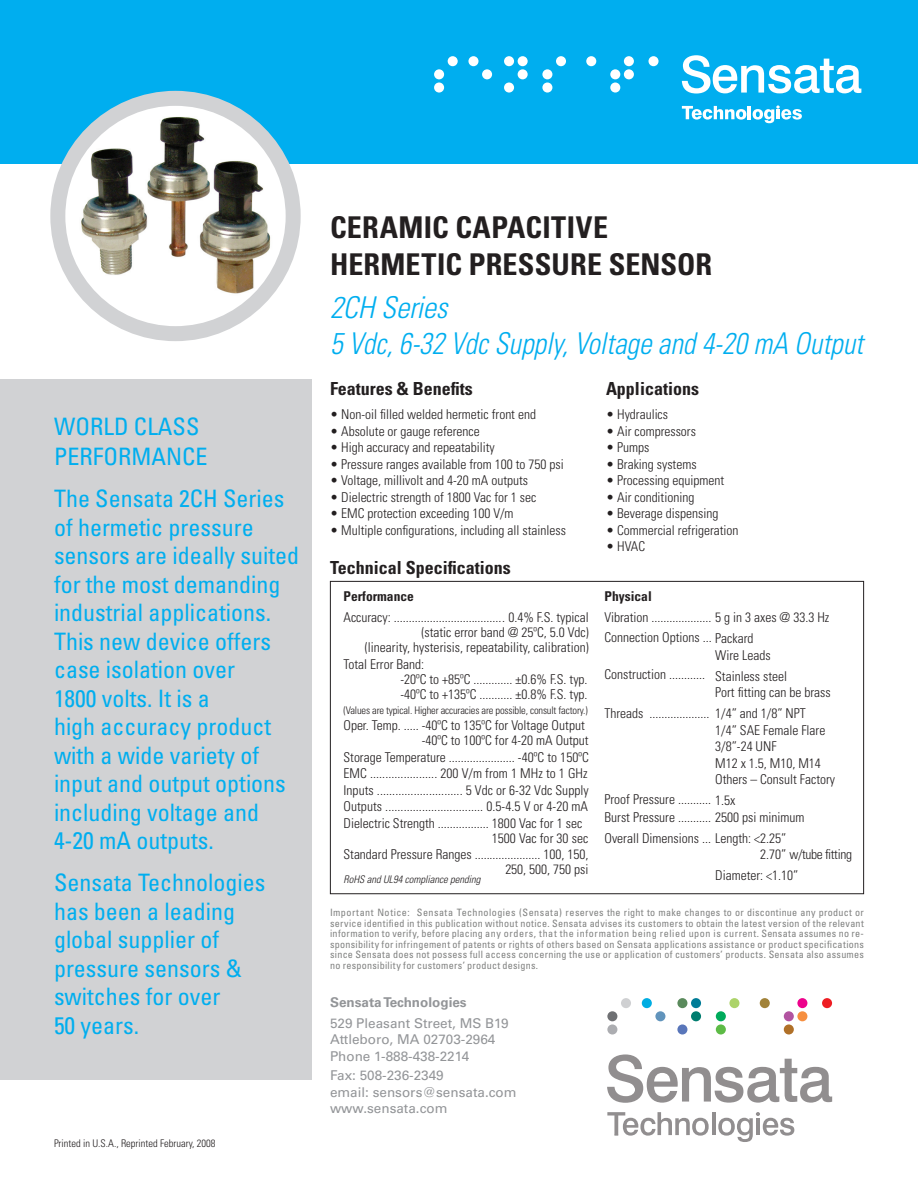
<style>
.page{position:relative;width:918px;height:1188px;background:#fff}
.page>*{position:absolute;margin:0;border:0;box-sizing:border-box;transform-origin:0 0}
.t1{font:italic 300 condensed 30px/36.8px "Univers LT";color:#00aeef}
.t2{font:700 condensed 30px/36.8px "Univers LT";letter-spacing:.005em;color:#231f20}
.t3{font:condensed 24px/28.5px "Univers LT";color:#00aeef}
.t4{font:700 condensed 18px "Univers LT";color:#231f20}
.t5{font:300 condensed 13.5px/16.5px "Univers LT";color:#231f20}
.t6{font:13.5px/16.5px "Univers LT";color:#939598}
.t7{font:700 condensed 13.5px "Univers LT";color:#231f20}
.t8{font:700 13.5px "Univers LT";color:#939598}
.t9{font:300 condensed 10.5px "Univers LT";letter-spacing:-.015em;color:#231f20}
.t10{font:italic 300 condensed 10.5px "Univers LT";color:#231f20}
.t11{font:condensed 10.2px/10.5px "Univers LT";letter-spacing:.025em;color:#808180;text-align:justify}
</style>
<div class="page">
<div style="left:330px;top:581px;width:534px;height:313px;border:1px solid #231f20"></div>
<div style="left:0;top:0;width:918px;height:164px;background:#00aeef"></div>
<div style="left:0;top:380px;width:312px;height:700px;background:#d1d2d4"></div>
<img style="left:58px;top:98px;width:235px;height:236px;border-radius:50%">
<div style="left:50px;top:91px;width:251px;height:250px;border:15px solid #d1d2d4;border-radius:50%"></div>
<svg style="left:682px;top:55px;width:179px;height:39px"></svg>
<svg style="left:682px;top:105px;width:120px;height:18px"></svg>
<div style="left:434px;top:83px;width:10px;height:10px;background:#fff;border-radius:50%"></div>
<div style="left:468px;top:56px;width:11px;height:10px;background:#fff;border-radius:50%"></div>
<div style="left:482px;top:69px;width:10px;height:10px;background:#fff;border-radius:50%"></div>
<div style="left:504px;top:56px;width:10px;height:10px;background:#fff;border-radius:50%"></div>
<div style="left:518px;top:56px;width:10px;height:10px;background:#fff;border-radius:50%"></div>
<div style="left:518px;top:69px;width:10px;height:10px;background:#fff;border-radius:50%"></div>
<div style="left:504px;top:83px;width:10px;height:10px;background:#fff;border-radius:50%"></div>
<div style="left:556px;top:56px;width:10px;height:10px;background:#fff;border-radius:50%"></div>
<div style="left:542px;top:69px;width:10px;height:10px;background:#fff;border-radius:50%"></div>
<div style="left:542px;top:83px;width:10px;height:10px;background:#fff;border-radius:50%"></div>
<div style="left:624px;top:56px;width:10px;height:10px;background:#fff;border-radius:50%"></div>
<div style="left:610px;top:69px;width:10px;height:10px;background:#fff;border-radius:50%"></div>
<div style="left:624px;top:69px;width:10px;height:10px;background:#fff;border-radius:50%"></div>
<div style="left:610px;top:83px;width:10px;height:10px;background:#fff;border-radius:50%"></div>
<div style="left:649px;top:56px;width:10px;height:10px;background:#fff;border-radius:50%"></div>
<div style="left:448px;top:56px;width:10px;height:10px;background:#fff;border-radius:50%"></div>
<div style="left:434px;top:69px;width:10px;height:10px;background:#fff;border-radius:50%"></div>
<div style="left:586px;top:56px;width:10px;height:10px;background:#fff;border-radius:50%"></div>
<div style="left:607px;top:1024px;width:10px;height:11px;background:#acadb1;border-radius:50%"></div>
<div style="left:642px;top:998px;width:10px;height:10px;background:#00ade2;border-radius:50%"></div>
<div style="left:655px;top:1011px;width:10px;height:10px;background:#6194bc;border-radius:50%"></div>
<div style="left:677px;top:998px;width:10px;height:10px;background:#5a8a5c;border-radius:50%"></div>
<div style="left:691px;top:998px;width:10px;height:10px;background:#007c97;border-radius:50%"></div>
<div style="left:691px;top:1011px;width:10px;height:10px;background:#007d6f;border-radius:50%"></div>
<div style="left:677px;top:1024px;width:10px;height:11px;background:#5976ba;border-radius:50%"></div>
<div style="left:729px;top:998px;width:10px;height:10px;background:#acd369;border-radius:50%"></div>
<div style="left:716px;top:1011px;width:10px;height:10px;background:#00ab5b;border-radius:50%"></div>
<div style="left:716px;top:1024px;width:10px;height:11px;background:#5dbb46;border-radius:50%"></div>
<div style="left:797px;top:998px;width:10px;height:10px;background:#ed028c;border-radius:50%"></div>
<div style="left:784px;top:1011px;width:10px;height:10px;background:#b254a1;border-radius:50%"></div>
<div style="left:797px;top:1011px;width:10px;height:10px;background:#f68f40;border-radius:50%"></div>
<div style="left:784px;top:1024px;width:10px;height:11px;background:#b07028;border-radius:50%"></div>
<div style="left:822px;top:998px;width:10px;height:10px;background:#ee1d23;border-radius:50%"></div>
<div style="left:621px;top:998px;width:10px;height:10px;background:#cfd0d2;border-radius:50%"></div>
<div style="left:607px;top:1011px;width:10px;height:10px;background:#6f7073;border-radius:50%"></div>
<div style="left:760px;top:998px;width:10px;height:10px;background:#a18239;border-radius:50%"></div>
<svg style="left:607px;top:1054px;width:225px;height:49px"></svg>
<svg style="left:607px;top:1112px;width:102px;height:24px"></svg>
<hr style="left:712px;top:1112px;width:3px;height:23px;background:#918e8f">
<svg style="left:718px;top:1112px;width:76px;height:30px"></svg>
<h2 class="t3" style="left:54px;top:411px;width:155px;line-height:30px">WORLD CLASS<br>PERFORMANCE</h2>
<p class="t3" style="left:54px;top:484px;width:247px">The Sensata 2CH Series of hermetic pressure sensors are ideally suited for the most demanding industrial applications.<br>This new device offers case isolation over<br>1800 volts. It is a<br>high accuracy product with a wide variety of input and output options including voltage and<br>4-20 mA outputs.</p>
<h2 class="t3" style="left:54px;top:868px;width:213px">Sensata Technologies has been a leading global supplier of pressure sensors &amp; switches for over<br>50 years.</h2>
<p class="t9" style="left:54px;top:1137px;width:163px">Printed in U.S.A., Reprinted February, 2008</p>
<h1 class="t2" style="left:330px;top:209px;width:384px">CERAMIC CAPACITIVE<br>HERMETIC PRESSURE SENSOR</h1>
<h1 class="t1" style="left:330px;top:289px;width:535px">2CH Series<br>5 Vdc, 6-32 Vdc Supply, Voltage and 4-20 mA Output</h1>
<h3 class="t4" style="left:330px;top:378px;width:144px">Features &amp; Benefits</h3>
<p class="t5" style="left:330px;top:406px;width:208px">• Non-oil filled welded hermetic front end</p>
<p class="t5" style="left:330px;top:423px;width:151px">• Absolute or gauge reference</p>
<p class="t5" style="left:330px;top:439px;width:166px">• High accuracy and repeatability</p>
<p class="t5" style="left:330px;top:456px;width:235px">• Pressure ranges available from 100 to 750 psi</p>
<p class="t5" style="left:330px;top:472px;width:200px">• Voltage, millivolt and 4-20 mA outputs</p>
<p class="t5" style="left:330px;top:489px;width:208px">• Dielectric strength of 1800 Vac for 1 sec</p>
<p class="t5" style="left:330px;top:505px;width:185px">• EMC protection exceeding 100 V/m</p>
<p class="t5" style="left:330px;top:522px;width:238px">• Multiple configurations, including all stainless</p>
<h3 class="t4" style="left:330px;top:556px;width:182px">Technical Specifications</h3>
<p class="t7" style="left:344px;top:588px;width:72px">Performance</p>
<p class="t5" style="left:344px;top:610px;width:247px;line-height:15px;text-align:right">Accuracy: ..................................... 0.4% F.S. typical (static error band @ 25ºC, 5.0 Vdc)<br>(linearity, hysterisis, repeatability, calibration)</p>
<p class="t5" style="left:400px;top:657px;width:189px;line-height:15px;text-indent:-57px">Total Error Band:<br>-20ºC to +85ºC ............. ±0.6% F.S. typ. -40ºC to +135ºC ........... ±0.8% F.S. typ.</p>
<p class="t9" style="left:344px;top:704px;width:246px">(Values are typical. Higher accuracies are possible, consult factory.)</p>
<p class="t5" style="left:344px;top:718px;width:247px;line-height:15px;text-align:right">Oper. Temp. ..... -40ºC to 135ºC for Voltage Output -40ºC to 100ºC for 4-20 mA Output</p>
<p class="t5" style="left:344px;top:749px;width:247px;text-align:justify">Storage Temperature ...................... -40ºC to 150ºC EMC ...................... 200 V/m from 1 MHz to 1 GHz Inputs ............................ 5 Vdc or 6-32 Vdc Supply Outputs ................................ 0.5-4.5 V or 4-20 mA Dielectric Strength ................. 1800 Vac for 1 sec</p>
<p class="t5" style="left:344px;top:830px;width:247px;text-align:right">1500 Vac for 30 sec<br>Standard Pressure Ranges ...................... 100, 150,</p>
<p class="t5" style="left:505px;top:861px;width:85px">250, 500, 750 psi</p>
<p class="t10" style="left:344px;top:873px;width:139px">RoHS and UL94 compliance pending</p>
<h3 class="t4" style="left:606px;top:378px;width:95px">Applications</h3>
<p class="t5" style="left:606px;top:406px;width:64px">• Hydraulics</p>
<p class="t5" style="left:606px;top:423px;width:91px">• Air compressors</p>
<p class="t5" style="left:606px;top:439px;width:45px">• Pumps</p>
<p class="t5" style="left:606px;top:456px;width:92px">• Braking systems</p>
<p class="t5" style="left:606px;top:472px;width:120px">• Processing equipment</p>
<p class="t5" style="left:606px;top:489px;width:90px">• Air conditioning</p>
<p class="t5" style="left:606px;top:505px;width:114px">• Beverage dispensing</p>
<p class="t5" style="left:606px;top:522px;width:134px">• Commercial refrigeration</p>
<p class="t5" style="left:606px;top:538px;width:41px">• HVAC</p>
<p class="t7" style="left:605px;top:588px;width:49px">Physical</p>
<p class="t5" style="left:605px;top:608px;width:226px;line-height:19.5px">Vibration .................... 5 g in 3 axes @ 33.3 Hz<br>Connection Options ...</p>
<p class="t5" style="left:605px;top:666px;width:102px">Construction ............</p>
<p class="t5" style="left:605px;top:705px;width:203px">Threads .................... 1/4” and 1/8” NPT</p>
<p class="t5" style="left:715px;top:630px;width:57px">Packard<br>Wire Leads</p>
<p class="t5" style="left:715px;top:668px;width:117px">Stainless steel<br>Port fitting can be brass</p>
<p class="t5" style="left:715px;top:722px;width:121px">1/4” SAE Female Flare<br>3/8”-24 UNF<br>M12 x 1.5, M10, M14<br>Others – Consult Factory</p>
<p class="t5" style="left:715px;top:792px;width:22px">1.5x</p>
<p class="t5" style="left:605px;top:790px;width:201px;line-height:18px">Proof Pressure ...........<br>Burst Pressure ........... 2500 psi minimum</p>
<p class="t5" style="left:605px;top:830px;width:183px">Overall Dimensions ... Length: &lt;2.25”</p>
<p class="t5" style="left:715px;top:844px;width:138px;line-height:21px;text-indent:45px">2.70” w/tube fitting<br>Diameter: &lt;1.10”</p>
<p class="t11" style="left:330px;top:907px;width:535px">Important Notice: Sensata Technologies (Sensata) reserves the right to make changes to or discontinue any product or service identified in this publication without notice. Sensata advises its customers to obtain the latest version of the relevant information to verify, before placing any orders, that the information being relied upon is current. Sensata assumes no re&shy;sponsibility for infringement of patents or rights of others based on Sensata applications assistance or product specifications since Sensata does not possess full access concerning the use or application of customers’ products. Sensata also assumes no responsibility for customers’ product designs.</p>
<p class="t8" style="left:330px;top:994px;width:138px">Sensata Technologies</p>
<p class="t6" style="left:330px;top:1015px;width:180px">529 Pleasant Street, MS B19<br>Attleboro, MA 02703-2964<br>Phone 1-888-438-2214</p>
<p class="t6" style="left:330px;top:1068px;width:188px">Fax: 508-236-2349<br>email: sensors@sensata.com www.sensata.com</p>
</div>
